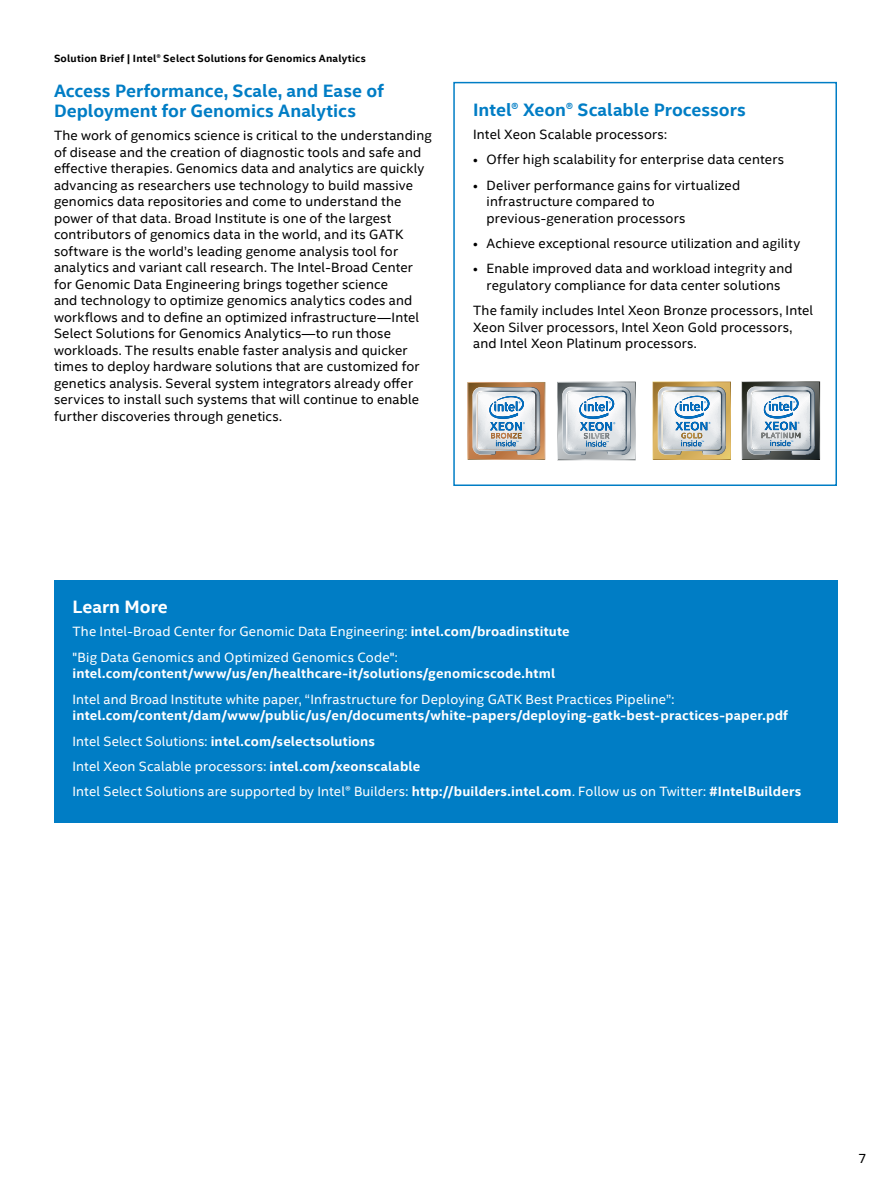
<style>
.page{position:relative;width:891px;height:1188px;background:#fff}
.page>*{position:absolute;margin:0;border:0;box-sizing:border-box;transform-origin:0 0}
.CopyHeaderBlue{font:700 18px/19.5px "Intel Clear";color:#007dc5}
.CopyHeaderBlue-2{font:700 18px "Intel Clear";letter-spacing:.005em;color:#fff}
.MainCopy___Caption{font:13.5px/16.5px "Intel Clear";letter-spacing:.01em;color:#000}
.BulletPoints{font:700 13.5px/16.5px "Intel Clear";letter-spacing:.01em;color:#fff}
.BulletPoints-2{font:13.5px "Intel Clear";letter-spacing:.01em;color:#fff}
.BulletPoints-3{font:13.5px/16.5px "Intel Clear";letter-spacing:.01em;color:#000}
.t1{font:700 10.5px "Intel Clear";letter-spacing:.02em;color:#000}
.s1{font-weight:700}
.s2{font-weight:400}
</style>
<div class="page">
<div style="left:453px;top:82px;width:384px;height:404px;border:2px solid #007dc5"></div>
<svg style="left:467px;top:382px;width:79px;height:78px"></svg>
<svg style="left:653px;top:382px;width:78px;height:78px"></svg>
<svg style="left:742px;top:381px;width:78px;height:79px"></svg>
<svg style="left:557px;top:382px;width:79px;height:78px"></svg>
<div style="left:54px;top:581px;width:784px;height:242px;background:#007dc5"></div>
<p class="t1" style="left:54px;top:51px;width:313px">Solution Brief | Intel® Select Solutions for Genomics Analytics</p>
<p class="CopyHeaderBlue" style="left:54px;top:81px;width:331px">Access Performance, Scale, and Ease of<br>Deployment for Genomics Analytics</p>
<p class="MainCopy___Caption" style="left:54px;top:127px;width:379px">The work of genomics science is critical to the understanding of disease and the creation of diagnostic tools and safe and effective therapies. Genomics data and analytics are quickly advancing as researchers use technology to build massive genomics data repositories and come to understand the power of that data. Broad Institute is one of the largest contributors of genomics data in the world, and its GATK software is the world’s leading genome analysis tool for analytics and variant call research. The Intel-Broad Center for Genomic Data Engineering brings together science<br>and technology to optimize genomics analytics codes and workflows and to define an optimized infrastructure—Intel Select Solutions for Genomics Analytics—to run those workloads. The results enable faster analysis and quicker times to deploy hardware solutions that are customized for genetics analysis. Several system integrators already offer services to install such systems that will continue to enable further discoveries through genetics.</p>
<p class="CopyHeaderBlue" style="left:473px;top:99px;width:274px">Intel® Xeon® Scalable Processors</p>
<p class="BulletPoints-3" style="left:473px;top:125px;width:195px">Intel Xeon Scalable processors:</p>
<p class="MainCopy___Caption" style="left:473px;top:151px;width:312px">• Offer high scalability for enterprise data centers</p>
<p class="MainCopy___Caption" style="left:487px;top:176px;width:255px;text-indent:-14px">• Deliver performance gains for virtualized infrastructure compared to previous-generation processors</p>
<p class="MainCopy___Caption" style="left:473px;top:235px;width:329px">• Achieve exceptional resource utilization and agility</p>
<p class="MainCopy___Caption" style="left:473px;top:260px;width:321px;text-align:center">• Enable improved data and workload integrity and regulatory compliance for data center solutions</p>
<p class="BulletPoints-3" style="left:473px;top:302px;width:342px">The family includes Intel Xeon Bronze processors, Intel<br>Xeon Silver processors, Intel Xeon Gold processors, and Intel Xeon Platinum processors.</p>
<p class="CopyHeaderBlue-2" style="left:72px;top:594px;width:97px">Learn More</p>
<p class="BulletPoints-2" style="left:72px;top:622px;width:499px">The Intel-Broad Center for Genomic Data Engineering: <span class="s1">intel.com/broadinstitute</span></p>
<p class="BulletPoints" style="left:72px;top:648px;width:484px"><span class="s2">"Big Data Genomics and Optimized Genomics Code": </span>intel.com/content/www/us/en/healthcare-it/solutions/genomicscode.html</p>
<p class="BulletPoints" style="left:72px;top:690px;width:717px"><span class="s2">Intel and Broad Institute white paper, “Infrastructure for Deploying GATK Best Practices Pipeline”: </span>intel.com/content/dam/www/public/us/en/documents/white-papers/deploying-gatk-best-practices-paper.pdf</p>
<p class="BulletPoints" style="left:72px;top:732px;width:304px"><span class="s2">Intel Select Solutions:</span> intel.com/selectsolutions</p>
<p class="BulletPoints-2" style="left:72px;top:757px;width:349px">Intel Xeon Scalable processors: <span class="s1">intel.com/xeonscalable</span></p>
<p class="BulletPoints-2" style="left:72px;top:782px;width:730px">Intel Select Solutions are supported by Intel® Builders: <span class="s1">http://builders.intel.com</span>. Follow us on Twitter: <span class="s1">#IntelBuilders</span></p>
<p class="MainCopy___Caption" style="left:858px;top:1150px;width:10px">7</p>
</div>
